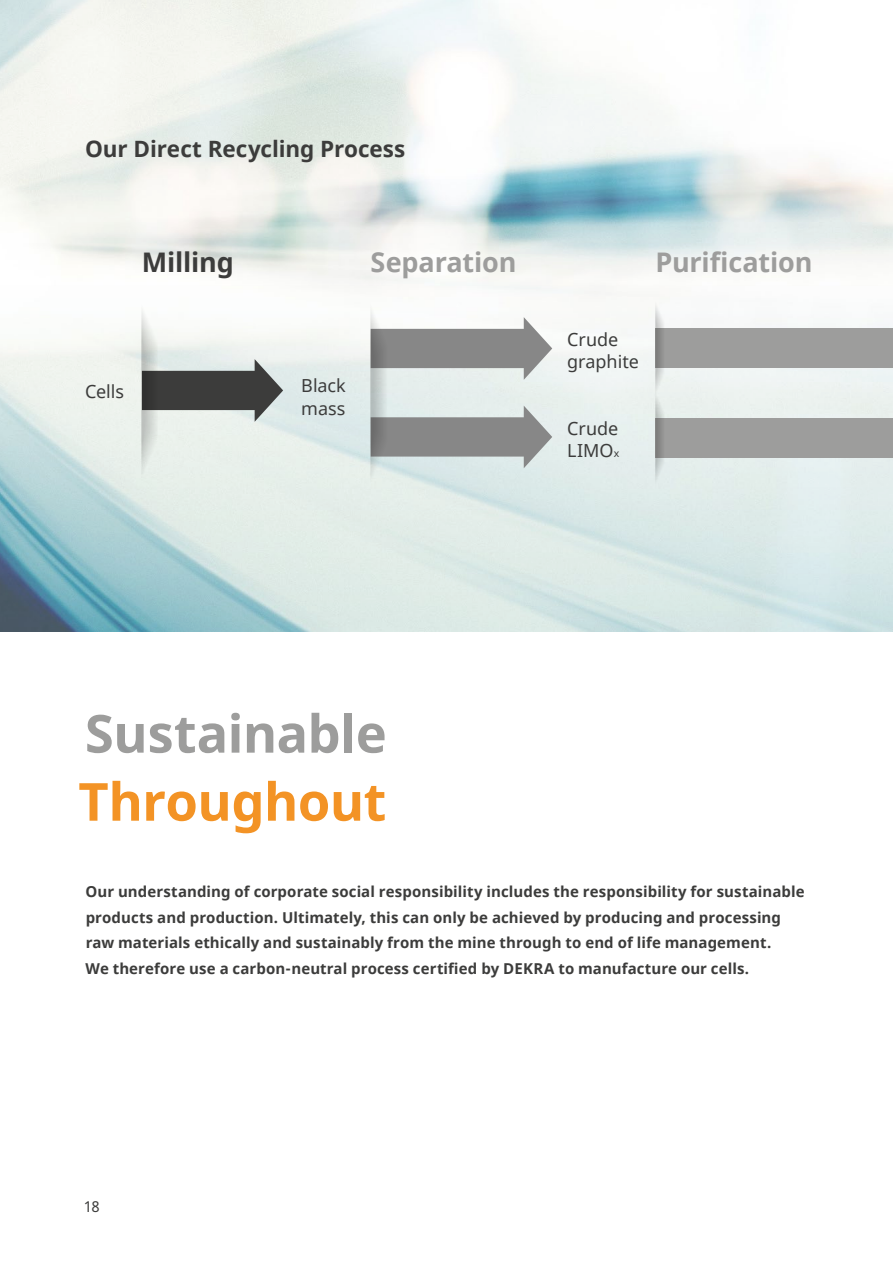
<style>
.page{position:relative;width:893px;height:1263px;background:#fff}
.page>*{position:absolute;margin:0;border:0;box-sizing:border-box;transform-origin:0 0}
.t1{font:700 52.5px "Noto Sans";letter-spacing:-.01em;color:#9d9d9c}
.t2{font:700 52.5px "Noto Sans";letter-spacing:-.01em;color:#f39325}
.t3{font:700 27px "Noto Sans";letter-spacing:-.005em;color:#9d9d9c}
.t4{font:700 27px "Noto Sans";letter-spacing:-.01em;color:#3c3c3b}
.t5{font:700 22.5px "Noto Sans";letter-spacing:-.005em;color:#3c3c3b}
.t6{font:18px/22.5px "Noto Sans";color:#3c3c3b}
.t7{font:700 15px/25.5px "Noto Sans";letter-spacing:.005em;color:#3c3c3b}
.t8{font:15px "Noto Sans";color:#3c3c3b}
.s1{font-size:10.5px}
</style>
<div class="page">
<img style="left:0;top:0;width:893px;height:274px">
<svg style="left:0;top:274px;width:893px;height:357px"></svg>
<svg style="left:158px;top:359px;width:125px;height:63px;background:#808382"></svg>
<img style="left:142px;top:303px;width:16px;height:174px">
<svg style="left:387px;top:317px;width:165px;height:63px"></svg>
<svg style="left:387px;top:406px;width:165px;height:62px;background:#a9adad"></svg>
<img style="left:371px;top:303px;width:16px;height:180px">
<div style="left:655px;top:329px;width:238px;height:39px;background:#9d9d9c"></div>
<img style="left:655px;top:302px;width:9px;height:89px">
<div style="left:655px;top:418px;width:238px;height:39px;background:#9d9d9c"></div>
<img style="left:655px;top:391px;width:9px;height:93px">
<h3 class="t5" style="left:85px;top:133px;width:322px">Our Direct Recycling Process</h3>
<h2 class="t4" style="left:142px;top:243px;width:94px">Milling</h2>
<h2 class="t3" style="left:371px;top:243px;width:147px">Separation</h2>
<p class="t6" style="left:85px;top:381px;width:41px">Cells</p>
<p class="t6" style="left:301px;top:375px;width:46px">Black mass</p>
<h2 class="t3" style="left:655px;top:243px;width:158px">Purification</h2>
<p class="t6" style="left:567px;top:328px;width:73px">Crude graphite</p>
<p class="t6" style="left:567px;top:418px;width:54px">Crude<br>LIMO<span class="s1">x</span></p>
<h1 class="t1" style="left:85px;top:696px;width:303px">Sustainable</h1>
<h1 class="t2" style="left:78px;top:764px;width:310px">Throughout</h1>
<p class="t7" style="left:85px;top:879px;width:721px">Our understanding of corporate social responsibility includes the responsibility for sustainable products and production. Ultimately, this can only be achieved by producing and processing raw materials ethically and sustainably from the mine through to end of life management.<br>We therefore use a carbon-neutral process certified by DEKRA to manufacture our cells.</p>
<p class="t8" style="left:84px;top:1196px;width:17px">18</p>
</div>
